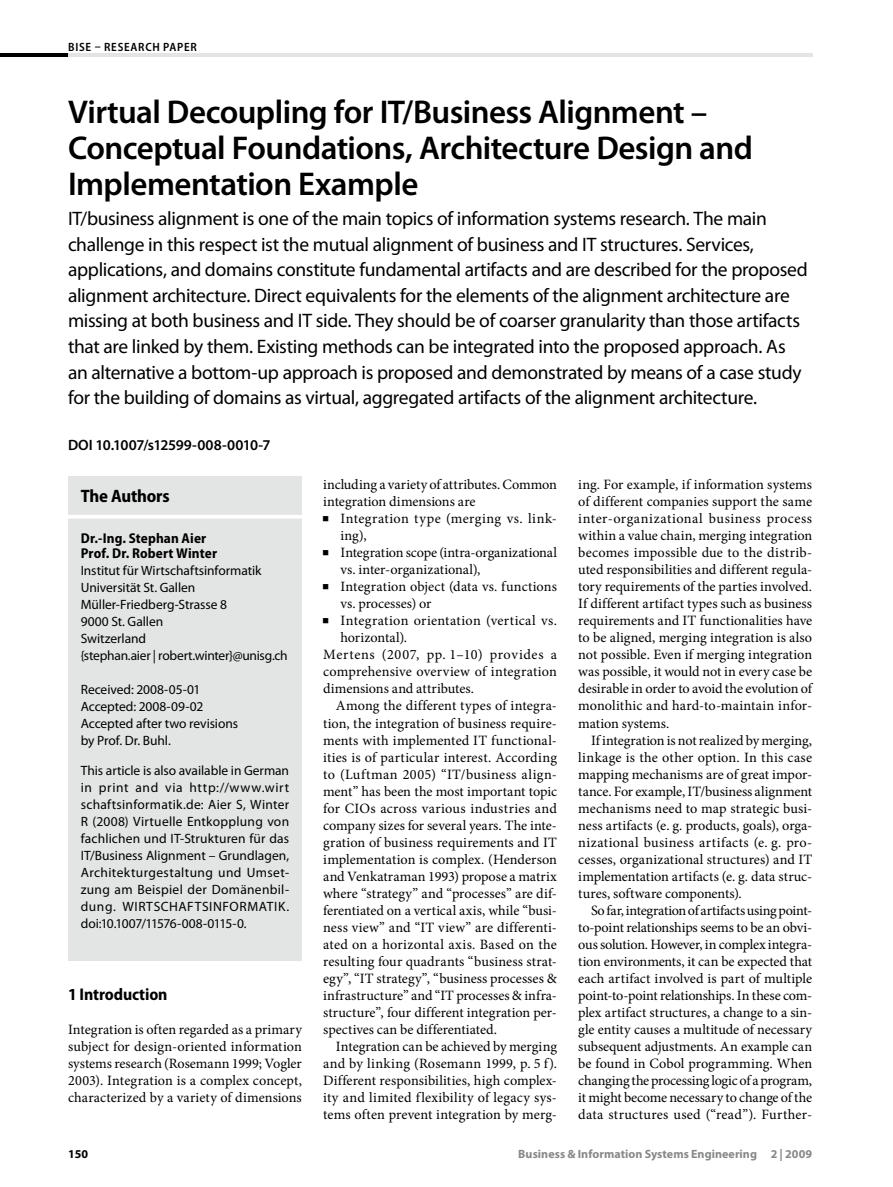
<style>
.page{position:relative;width:893px;height:1187px;background:#fff}
.page>*{position:absolute;margin:0;border:0;box-sizing:border-box;transform-origin:0 0}
.aba_titel_ab_drei_ze{font:600 33px/36px "Myriad Pro";letter-spacing:-.015em;color:#000}
.abi_vorspann{font:19.5px/25.5px "Myriad Pro";letter-spacing:-.02em;color:#000}
.caf_kasten_titel3{font:700 semi-condensed 18px "Myriad Pro";letter-spacing:-.01em;color:#000}
.acl_zwischenuebersch{font:700 semi-condensed 16.95px "Myriad Pro";letter-spacing:-.005em;color:#000}
.dzz_meldung_quelle{font:600 15px "Myriad Pro";letter-spacing:-.02em;color:#000}
.acg_grundtext{font:14.25px/17px "Minion Pro";letter-spacing:.005em;color:#000;text-align:justify}
.acg_grundtext_ohne{font:14.25px/17px "Minion Pro";color:#000;text-align:justify}
.ads_aufzaehlung{font:14.25px/17px "Minion Pro";color:#000}
.aea_aufzaehlung_letz{font:14.25px/17px "Minion Pro";letter-spacing:.015em;color:#000}
.azz_autor{font:700 semi-condensed 14.25px "Myriad Pro";letter-spacing:.01em;color:#000}
.aea_aufzaehlung_erst{font:14.25px/17px "Minion Pro";letter-spacing:.03em;color:#000}
.cao_kasten_grundtext{font:13.5px/17px "Myriad Pro";letter-spacing:-.005em;color:#000}
.heftname{font:700 12px "Myriad Pro";letter-spacing:.005em;color:#878889}
.aaa_rubrik{font:600 semi-condensed 12px "Myriad Pro";letter-spacing:.06em;color:#000}
.t1{font:700 12px "Myriad Pro";color:#000}
.s1{font-family:"S Buttons"}
</style>
<div class="page">
<hr style="left:68px;top:53px;width:744px;height:4px;background:#e3e4e4">
<hr style="left:0;top:53px;width:68px;height:4px;background:#000">
<div style="left:68px;top:476px;width:234px;height:484px;background:#e3e4e4"></div>
<hr style="left:68px;top:515px;width:234px;height:3px;background:#fff">
<p class="aaa_rubrik" style="left:68px;top:40px;width:130px">BISE – RESEARCH PAPER</p>
<p class="aba_titel_ab_drei_ze" style="left:68px;top:93px;width:686px">Virtual Decoupling for IT/Business Alignment –<br>Conceptual Foundations, Architecture Design and<br>Implementation Example</p>
<p class="abi_vorspann" style="left:68px;top:206px;width:741px">IT/business alignment is one of the main topics of information systems research. The main challenge in this respect ist the mutual alignment of business and IT structures. Services, applications, and domains constitute fundamental artifacts and are described for the proposed alignment architecture. Direct equivalents for the elements of the alignment architecture are missing at both business and IT side. They should be of coarser granularity than those artifacts that are linked by them. Existing methods can be integrated into the proposed approach. As an alternative a bottom-up approach is proposed and demonstrated by means of a case study for the building of domains as virtual, aggregated artifacts of the alignment architecture.</p>
<p class="dzz_meldung_quelle" style="left:68px;top:435px;width:204px">DOI 10.1007/s12599-008-0010-7</p>
<p class="caf_kasten_titel3" style="left:81px;top:486px;width:91px">The Authors</p>
<p class="azz_autor" style="left:81px;top:530px;width:127px">Dr.-Ing. Stephan Aier</p>
<p class="azz_autor" style="left:81px;top:545px;width:138px">Prof. Dr. Robert Winter</p>
<p class="cao_kasten_grundtext" style="left:81px;top:561px;width:182px">Institut für Wirtschaftsinformatik</p>
<p class="cao_kasten_grundtext" style="left:81px;top:578px;width:116px">Universität St. Gallen</p>
<p class="cao_kasten_grundtext" style="left:81px;top:595px;width:148px">Müller-Friedberg-Strasse 8</p>
<p class="cao_kasten_grundtext" style="left:81px;top:612px;width:84px">9000 St. Gallen</p>
<p class="cao_kasten_grundtext" style="left:81px;top:629px;width:67px">Switzerland</p>
<p class="cao_kasten_grundtext" style="left:81px;top:646px;width:208px">{stephan.aier | robert.winter}@unisg.ch</p>
<p class="cao_kasten_grundtext" style="left:81px;top:680px;width:121px">Received: 2008-05-01</p>
<p class="cao_kasten_grundtext" style="left:81px;top:697px;width:124px">Accepted: 2008-09-02</p>
<p class="cao_kasten_grundtext" style="left:81px;top:714px;width:159px">Accepted after two revisions by Prof. Dr. Buhl.</p>
<p class="cao_kasten_grundtext" style="left:81px;top:761px;width:210px;text-align:justify">This article is also available in German in print and via http://www.wirt schaftsinformatik.de: Aier S, Winter R (2008) Virtuelle Entkopplung von fachlichen und IT-Strukturen für das IT/Business Alignment – Grundlagen, Architekturgestaltung und Umset&shy;zung am Beispiel der Domänenbil&shy;dung. WIRTSCHAFTSINFORMATIK. doi:10.1007/11576-008-0115-0.</p>
<p class="acl_zwischenuebersch" style="left:68px;top:984px;width:101px">1 Introduction</p>
<p class="acg_grundtext_ohne" style="left:68px;top:1020px;width:235px">Integration is often regarded as a primary subject for design-oriented information systems research (Rosemann 1999; Vogler 2003). Integration is a complex concept, characterized by a variety of dimensions</p>
<p class="acg_grundtext_ohne" style="left:323px;top:476px;width:235px">including a variety of attributes. Common integration dimensions are</p>
<p class="aea_aufzaehlung_erst" style="left:340px;top:510px;width:218px;text-indent:-17px"><span class="s1">j</span>Integration type (merging vs. link&shy;ing),</p>
<p class="ads_aufzaehlung" style="left:340px;top:544px;width:218px;text-indent:-17px"><span class="s1">j</span>Integration scope (intra-organizational vs. inter-organizational),</p>
<p class="ads_aufzaehlung" style="left:340px;top:578px;width:218px;text-indent:-17px"><span class="s1">j</span>Integration object (data vs. functions vs. processes) or</p>
<p class="aea_aufzaehlung_letz" style="left:340px;top:612px;width:218px;text-indent:-17px"><span class="s1">j</span>Integration orientation (vertical vs. horizontal).</p>
<p class="acg_grundtext_ohne" style="left:323px;top:646px;width:235px">Mertens (2007, pp. 1–10) provides a comprehensive overview of integration dimensions and attributes.</p>
<p class="acg_grundtext" style="left:323px;top:697px;width:235px;text-indent:13px">Among the different types of integra&shy;tion, the integration of business require&shy;ments with implemented IT functional&shy;ities is of particular interest. According to (Luftman 2005) “IT/business align&shy;ment” has been the most important topic for CIOs across various industries and company sizes for several years. The inte&shy;gration of business requirements and IT implementation is complex. (Henderson and Venkatraman 1993) propose a matrix where “strategy” and “processes” are dif&shy;ferentiated on a vertical axis, while “busi&shy;ness view” and “IT view” are differenti&shy;ated on a horizontal axis. Based on the resulting four quadrants “business strat&shy;egy”, “IT strategy”, “business processes &amp; infrastructure” and “IT processes &amp; infra&shy;structure”, four different integration per&shy;spectives can be differentiated.</p>
<p class="acg_grundtext" style="left:323px;top:1037px;width:235px;text-indent:13px">Integration can be achieved by merging and by linking (Rosemann 1999, p. 5 f).<br>Different responsibilities, high complex&shy;ity and limited flexibility of legacy sys&shy;tems often prevent integration by merg-</p>
<p class="acg_grundtext" style="left:578px;top:476px;width:235px">ing. For example, if information systems of different companies support the same inter-organizational business process within a value chain, merging integration becomes impossible due to the distrib&shy;uted responsibilities and different regula&shy;tory requirements of the parties involved.<br>If different artifact types such as business requirements and IT functionalities have to be aligned, merging integration is also not possible. Even if merging integration was possible, it would not in every case be desirable in order to avoid the evolution of monolithic and hard-to-maintain infor&shy;mation systems.</p>
<p class="acg_grundtext" style="left:578px;top:731px;width:235px;text-indent:13px">If integration is not realized by merging, linkage is the other option. In this case mapping mechanisms are of great impor&shy;tance. For example, IT/business alignment mechanisms need to map strategic busi&shy;ness artifacts (e. g. products, goals), orga&shy;nizational business artifacts (e. g. pro&shy;cesses, organizational structures) and IT implementation artifacts (e. g. data struc&shy;tures, software components).</p>
<p class="acg_grundtext" style="left:578px;top:901px;width:235px;text-indent:13px">So far, integration of artifacts using point&shy;to-point relationships seems to be an obvi&shy;ous solution. However, in complex integra&shy;tion environments, it can be expected that each artifact involved is part of multiple point-to-point relationships. In these com&shy;plex artifact structures, a change to a sin&shy;gle entity causes a multitude of necessary subsequent adjustments. An example can be found in Cobol programming. When changing the processing logic of a program, it might become necessary to change of the data structures used (“read”). Further-</p>
<p class="t1" style="left:68px;top:1145px;width:21px">150</p>
<p class="heftname" style="left:518px;top:1145px;width:295px">Business &amp; Information Systems Engineering 2 | 2009</p>
</div>
